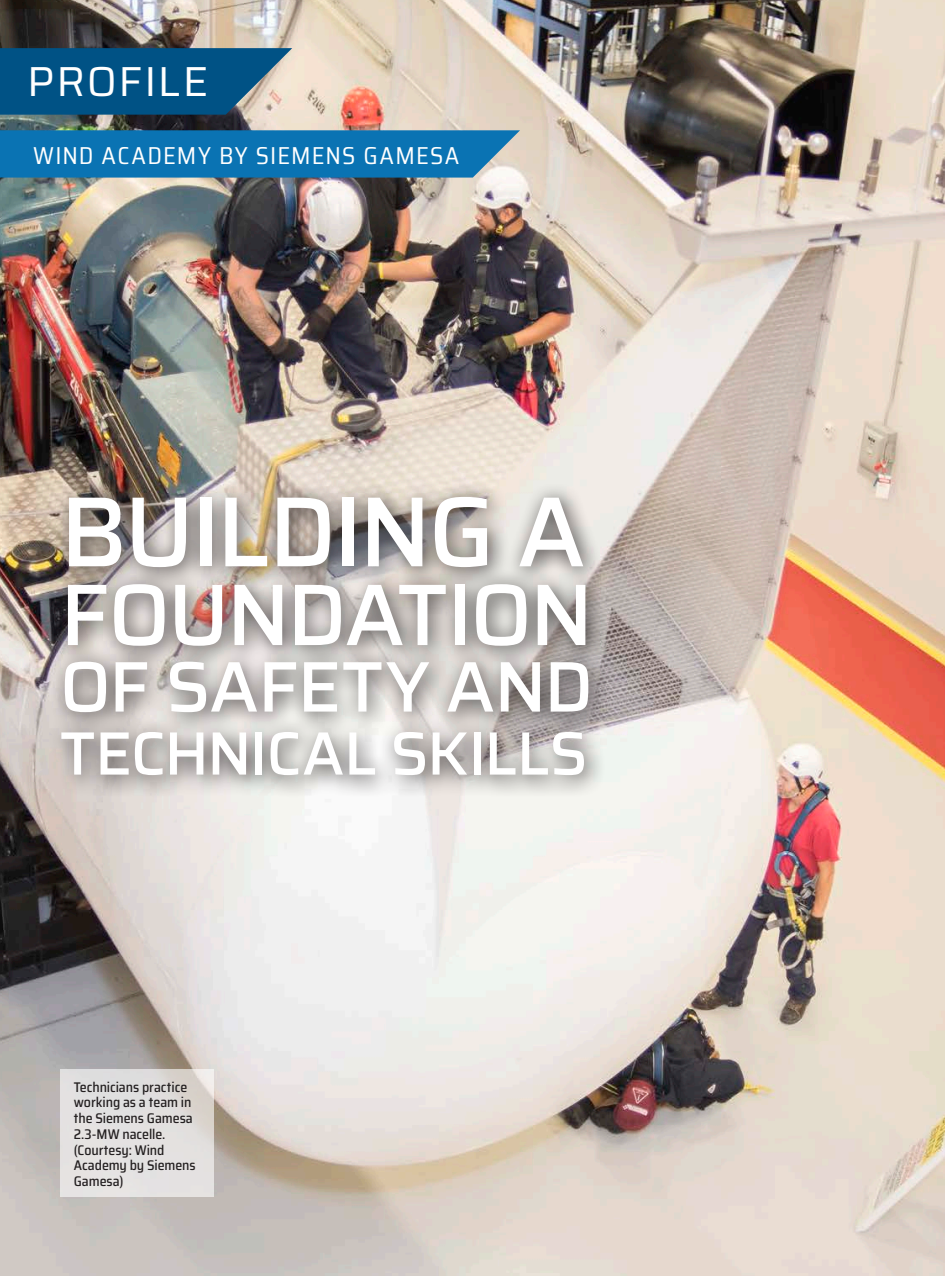
<style>
.page{position:relative;width:945px;height:1276px;background:#fff}
.page>*{position:absolute;margin:0;border:0;box-sizing:border-box;transform-origin:0 0}
.t1{font:500 99.75px "Saira";letter-spacing:-.035em;color:#fff}
.t2{font:500 87.5px "Saira";letter-spacing:-.03em;color:#fff}
.t3{font:500 71.75px "Saira";letter-spacing:-.01em;color:#fff}
.t4{font:500 61.25px "Saira";letter-spacing:-.025em;color:#fff}
.Section_-_Sublabel_2{font:42px "Saira";letter-spacing:.045em;color:#fff}
.Section_-_Sublabel_1{font:semi-condensed 24.5px "Saira";letter-spacing:.05em;color:#fff}
.Photo_caption{font:500 semi-condensed 14px/15.8px "Saira";letter-spacing:-.005em;color:#231f20}
</style>
<div class="page">
<img style="left:0;top:0;width:945px;height:1276px">
<div style="left:47px;top:481px;width:564px;height:317px;background:#231f20;opacity:.9"></div>
<svg style="left:60px;top:1068px;width:154px;height:128px;background:#e1dedd"></svg>
<svg style="left:0;top:48px;width:292px;height:67px;background:#185f8a"></svg>
<svg style="left:0;top:130px;width:520px;height:48px;background:#1578b3"></svg>
<p class="Section_-_Sublabel_2" style="left:27px;top:50px;width:183px">PROFILE</p>
<p class="Section_-_Sublabel_1" style="left:33px;top:137px;width:428px">WIND ACADEMY BY SIEMENS GAMESA</p>
<p class="t1" style="left:60px;top:456px;width:527px">BUILDING A</p>
<p class="t2" style="left:60px;top:548px;width:535px">FOUNDATION</p>
<p class="t3" style="left:60px;top:632px;width:535px">OF SAFETY AND</p>
<p class="t4" style="left:60px;top:707px;width:529px">TECHNICAL SKILLS</p>
<p class="Photo_caption" style="left:74px;top:1078px;width:123px">Technicians practice working as a team in the Siemens Gamesa<br>2.3-MW nacelle. (Courtesy: Wind<br>Academy by Siemens<br>Gamesa)</p>
</div>
